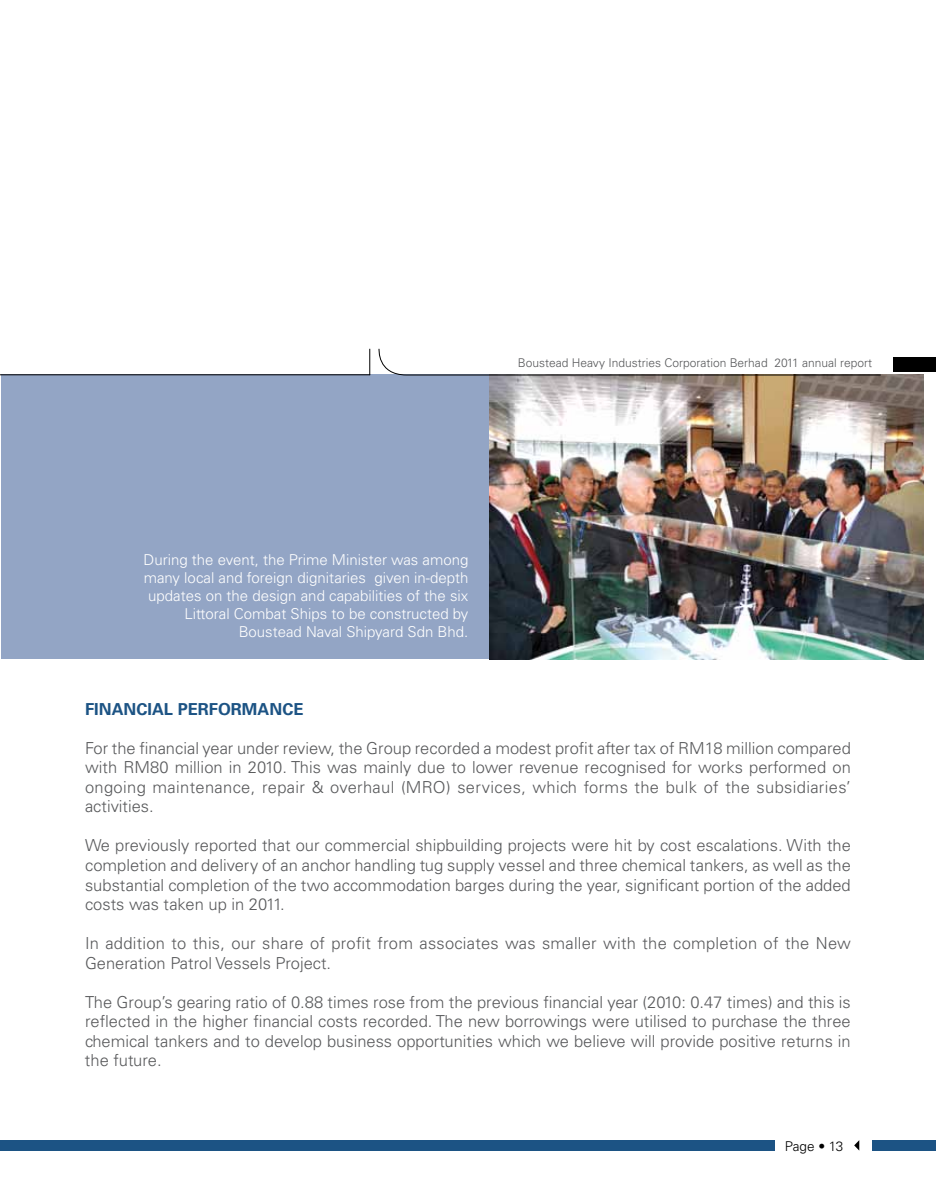
<style>
.page{position:relative;width:936px;height:1191px;background:#fff}
.page>*{position:absolute;margin:0;border:0;box-sizing:border-box;transform-origin:0 0}
.t1{font:300 16.5px/19.5px "Univers";color:#58595b;text-align:justify}
.t2{font:700 16.5px "Univers";color:#1c5384}
.t3{font:300 15px/18px "Univers";color:#fff;text-align:right}
.t4{font:300 13.5px "Univers";letter-spacing:-.015em;color:#000}
.t5{font:300 12px "Univers";color:#58595b}
</style>
<div class="page">
<div style="left:1px;top:374px;width:920px;height:285px;background:#93a5c5"></div>
<img style="left:489px;top:374px;width:434px;height:285px">
<svg style="left:854px;top:1140px;width:5px;height:10px"></svg>
<div style="left:0;top:1140px;width:774px;height:10px;background:#1c5384"></div>
<div style="left:872px;top:1140px;width:63px;height:10px;background:#1c5384"></div>
<hr style="left:0;top:374px;width:370px;height:1px;background:#000">
<svg style="left:369px;top:349px;width:1px;height:26px"></svg>
<svg style="left:378px;top:348px;width:503px;height:28px"></svg>
<div style="left:893px;top:357px;width:42px;height:15px;background:#000"></div>
<p class="t5" style="left:518px;top:355px;width:356px">Boustead Heavy Industries Corporation Berhad 2011 annual report</p>
<p class="t3" style="left:143px;top:550px;width:326px">During the event, the Prime Minister was among many local and foreign dignitaries given in-depth updates on the design and capabilities of the six Littoral Combat Ships to be constructed by Boustead Naval Shipyard Sdn Bhd.</p>
<p class="t2" style="left:85px;top:699px;width:20px">FINANCIAL</p>
<p class="t2" style="left:178px;top:699px;width:23px">PERFORMANCE</p>
<p class="t1" style="left:85px;top:738px;width:767px">For the financial year under review, the Group recorded a modest profit after tax of RM18 million compared with RM80 million in 2010. This was mainly due to lower revenue recognised for works performed on ongoing maintenance, repair &amp; overhaul (MRO) services, which forms the bulk of the subsidiaries’ activities.</p>
<p class="t1" style="left:85px;top:836px;width:767px">We previously reported that our commercial shipbuilding projects were hit by cost escalations. With the completion and delivery of an anchor handling tug supply vessel and three chemical tankers, as well as the substantial completion of the two accommodation barges during the year, significant portion of the added costs was taken up in 2011.</p>
<p class="t1" style="left:85px;top:933px;width:767px">In addition to this, our share of profit from associates was smaller with the completion of the New<br>Generation Patrol Vessels Project.</p>
<p class="t1" style="left:85px;top:992px;width:767px">The Group’s gearing ratio of 0.88 times rose from the previous financial year (2010: 0.47 times) and this is reflected in the higher financial costs recorded. The new borrowings were utilised to purchase the three chemical tankers and to develop business opportunities which we believe will provide positive returns in the future.</p>
<p class="t4" style="left:784px;top:1137px;width:60px">Page • 13</p>
</div>
